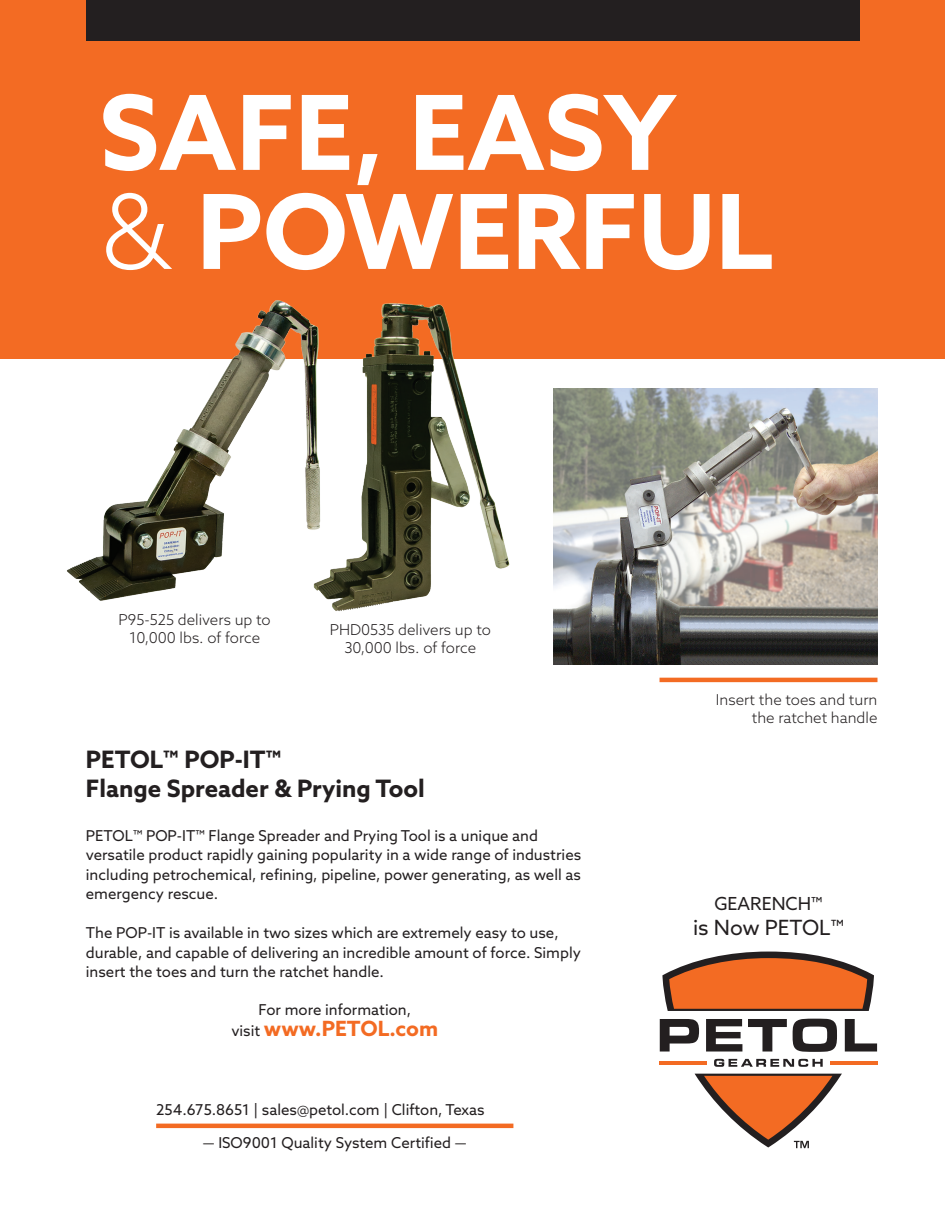
<style>
.page{position:relative;width:945px;height:1215px;background:#fff}
.page>*{position:absolute;margin:0;border:0;box-sizing:border-box;transform-origin:0 0}
.t1{font:700 103.5px/99px "Azo Sans";color:#fff}
.t2{font:700 24px/28.8px "Azo Sans";color:#231f20}
.t3{font:700 21px "Azo Sans";color:#f36b23}
.t4{font:21px "Azo Sans";color:#231f20}
.t5{font:18px "Azo Sans";color:#231f20}
.t6{font:15px/19.5px "Azo Sans";color:#231f20}
.t7{font:300 15px/18px "Azo Sans";color:#231f20;text-align:center}
.s1{font-weight:300}
.s2{font-weight:400;font-size:15px;color:#231f20}
</style>
<div class="page">
<div style="left:0;top:0;width:945px;height:358px;background:#f36b23"></div>
<div style="left:86px;top:0;width:773px;height:40px;background:#231f20"></div>
<hr style="left:660px;top:678px;width:218px;height:4px;background:#f36b23">
<svg style="left:662px;top:952px;width:212px;height:59px;background:#cf703f"></svg>
<svg style="left:660px;top:1019px;width:39px;height:33px"></svg>
<svg style="left:706px;top:1019px;width:36px;height:33px"></svg>
<svg style="left:748px;top:1019px;width:39px;height:33px"></svg>
<svg style="left:793px;top:1019px;width:44px;height:33px"></svg>
<svg style="left:845px;top:1019px;width:32px;height:33px"></svg>
<hr style="left:660px;top:1061px;width:47px;height:4px;background:#f36b23">
<hr style="left:830px;top:1061px;width:48px;height:4px;background:#f36b23">
<svg style="left:714px;top:1059px;width:109px;height:8px"></svg>
<svg style="left:695px;top:1074px;width:147px;height:74px"></svg>
<hr style="left:156px;top:1124px;width:357px;height:4px;background:#f36b23">
<img style="left:554px;top:389px;width:324px;height:275px">
<img style="left:55px;top:300px;width:249px;height:301px">
<img style="left:304px;top:303px;width:213px;height:309px">
<h1 class="t1" style="left:99px;top:82px;width:675px">SAFE, EASY <span class="s1">&amp;</span> POWERFUL</h1>
<p class="t7" style="left:119px;top:611px;width:154px">P95-525 delivers up to<br>10,000 lbs. of force</p>
<p class="t7" style="left:330px;top:621px;width:163px">PHD0535 delivers up to<br>30,000 lbs. of force</p>
<h2 class="t2" style="left:86px;top:745px;width:341px">PETOL™ POP-IT™<br>Flange Spreader &amp; Prying Tool</h2>
<p class="t6" style="left:86px;top:826px;width:497px">PETOL™ POP-IT™ Flange Spreader and Prying Tool is a unique and versatile product rapidly gaining popularity in a wide range of industries including petrochemical, refining, pipeline, power generating, as well as emergency rescue.</p>
<p class="t6" style="left:86px;top:923px;width:497px">The POP-IT is available in two sizes which are extremely easy to use, durable, and capable of delivering an incredible amount of force. Simply insert the toes and turn the ratchet handle.</p>
<p class="t6" style="left:258px;top:1000px;width:154px">For more information,</p>
<h3 class="t3" style="left:231px;top:1015px;width:208px"><span class="s2">visit</span> www.PETOL.com</h3>
<p class="t6" style="left:156px;top:1099px;width:330px">254.675.8651 | sales@petol.com | Clifton, Texas</p>
<p class="t6" style="left:203px;top:1132px;width:265px">— ISO9001 Quality System Certified —</p>
<p class="t7" style="left:716px;top:690px;width:163px;text-align:right">Insert the toes and turn the ratchet handle</p>
<p class="t5" style="left:714px;top:892px;width:110px">GEARENCH™</p>
<h3 class="t4" style="left:693px;top:914px;width:152px">is Now PETOL™</h3>
</div>
